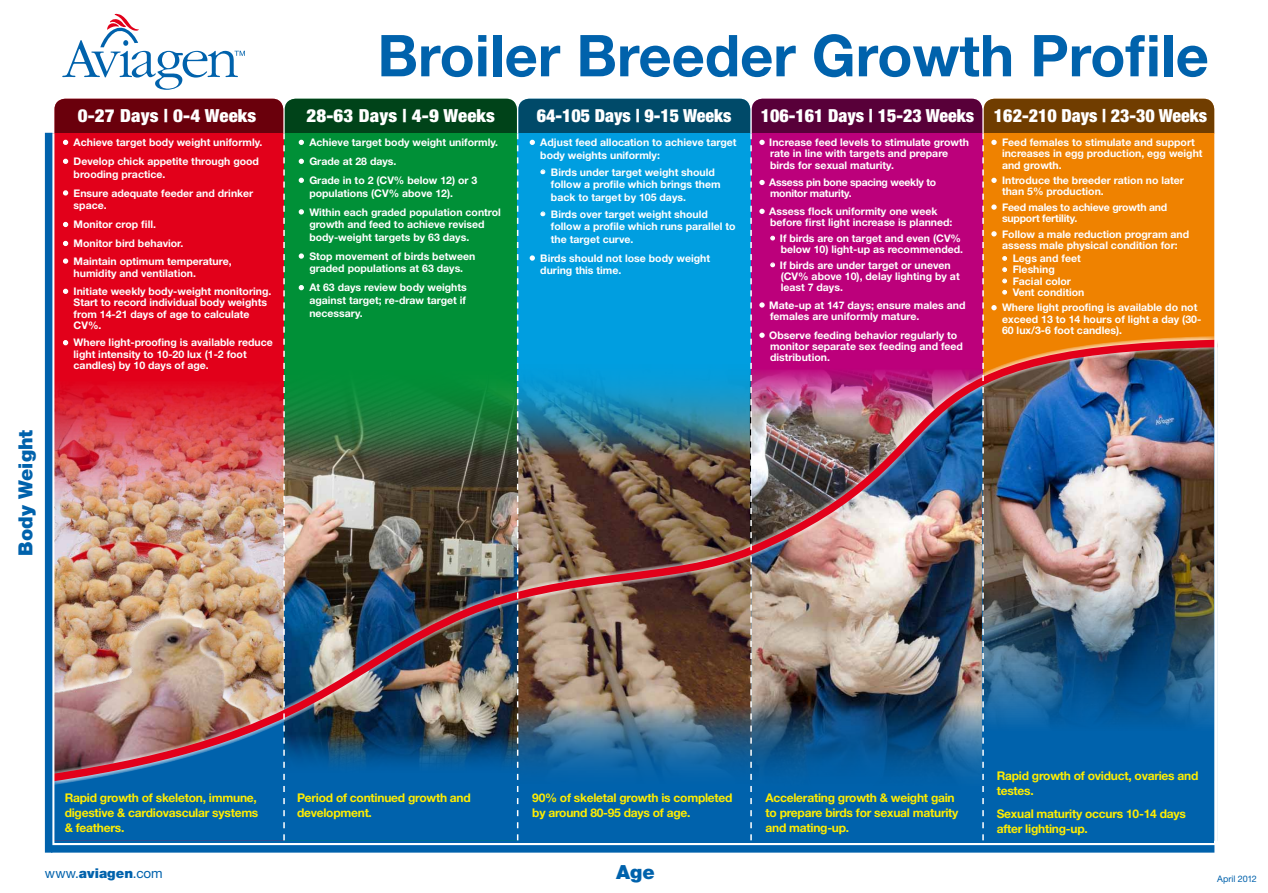
<style>
.page{position:relative;width:1268px;height:893px;background:#fff}
.page>*{position:absolute;margin:0;border:0;box-sizing:border-box;transform-origin:0 0}
.t1{font:700 57.75px "Helvetica Neue";color:#0062ac}
.t2{font:900 19.5px "Helvetica Neue";color:#0062ac}
.t3{font:900 condensed 18px "Helvetica Neue";color:#fff}
.t4{font:900 condensed 18px "Helvetica Neue";color:#fff;scale:1.05 1}
.t5{font:13.5px "Helvetica Neue";letter-spacing:.01em;color:#0062ac}
.t6{font:700 12px/15px "Helvetica Neue";letter-spacing:-.02em;color:#ffed00}
.t7{font:700 10.5px/11.2px "Helvetica Neue";color:#fff}
.t8{font:700 10.5px/11.2px "Helvetica Neue";letter-spacing:-.02em;color:#fff}
.t9{font:9px "Helvetica Neue";letter-spacing:-.01em;color:#0062ac}
.s1{font-weight:900}
</style>
<div class="page">
<div style="left:54px;top:99px;width:229px;height:55px;background:#6a000c;border-radius:11px"></div>
<div style="left:285px;top:99px;width:232px;height:54px;background:#004319;border-radius:11px"></div>
<div style="left:518px;top:99px;width:232px;height:55px;background:#004a69;border-radius:11px"></div>
<div style="left:751px;top:99px;width:231px;height:55px;background:#580039;border-radius:11px"></div>
<div style="left:983px;top:99px;width:230px;height:55px;background:#703d00;border-radius:11px"></div>
<div style="left:53px;top:133px;width:231px;height:707px;background:#e2001a"></div>
<div style="left:284px;top:133px;width:233px;height:708px;background:#009037"></div>
<div style="left:517px;top:133px;width:234px;height:699px;background:#009ee0"></div>
<div style="left:982px;top:133px;width:232px;height:705px;background:#ef8200"></div>
<div style="left:54px;top:786px;width:1159px;height:55px;background:#0062ac"></div>
<svg style="left:62px;top:14px;width:183px;height:76px"></svg>
<svg style="left:63px;top:140px;width:5px;height:5px"></svg>
<svg style="left:63px;top:159px;width:5px;height:5px"></svg>
<svg style="left:63px;top:190px;width:5px;height:6px"></svg>
<svg style="left:63px;top:222px;width:5px;height:5px"></svg>
<svg style="left:63px;top:241px;width:5px;height:5px"></svg>
<svg style="left:63px;top:258px;width:5px;height:6px"></svg>
<svg style="left:63px;top:289px;width:5px;height:5px"></svg>
<svg style="left:298px;top:140px;width:6px;height:5px"></svg>
<svg style="left:298px;top:159px;width:6px;height:5px"></svg>
<svg style="left:298px;top:178px;width:6px;height:5px"></svg>
<svg style="left:298px;top:209px;width:6px;height:5px"></svg>
<svg style="left:298px;top:253px;width:6px;height:6px"></svg>
<svg style="left:298px;top:285px;width:6px;height:5px"></svg>
<svg style="left:991px;top:140px;width:5px;height:5px"></svg>
<svg style="left:991px;top:178px;width:5px;height:5px"></svg>
<svg style="left:991px;top:204px;width:5px;height:6px"></svg>
<svg style="left:991px;top:231px;width:5px;height:5px"></svg>
<svg style="left:1002px;top:268px;width:4px;height:4px"></svg>
<svg style="left:1002px;top:279px;width:4px;height:4px"></svg>
<svg style="left:1002px;top:290px;width:4px;height:4px"></svg>
<svg style="left:991px;top:305px;width:5px;height:5px"></svg>
<svg style="left:529px;top:140px;width:6px;height:5px"></svg>
<svg style="left:529px;top:255px;width:6px;height:6px"></svg>
<img style="left:44px;top:336px;width:1174px;height:450px">
<hr style="left:1213px;top:133px;width:3px;height:728px;background:#fff">
<img style="left:748px;top:133px;width:237px;height:710px">
<svg style="left:517px;top:133px;width:1px;height:710px"></svg>
<hr style="left:51px;top:133px;width:3px;height:728px;background:#fff">
<svg style="left:283px;top:133px;width:2px;height:710px"></svg>
<div style="left:51px;top:845px;width:1163px;height:8px;background:#0062ac"></div>
<div style="left:45px;top:133px;width:7px;height:720px;background:#0062ac"></div>
<h2 class="t2" style="left:14px;top:556px;width:128px;rotate:-90deg">Body Weight</h2>
<h1 class="t1" style="left:377px;top:20px;width:832px">Broiler Breeder Growth Profile</h1>
<h3 class="t4" style="left:78px;top:105px;width:172px">0-27 Days | 0-4 Weeks</h3>
<h3 class="t4" style="left:306px;top:105px;width:181px">28-63 Days | 4-9 Weeks</h3>
<h3 class="t3" style="left:536px;top:105px;width:196px">64-105 Days | 9-15 Weeks</h3>
<h3 class="t3" style="left:760px;top:105px;width:448px">106-161 Days | 15-23 Weeks 162-210 Days | 23-30 Weeks</h3>
<p class="t7" style="left:63px;top:136px;width:201px">• Achieve target body weight uniformly.</p>
<p class="t7" style="left:74px;top:155px;width:187px;line-height:12.6px;text-indent:-11px">• Develop chick appetite through good brooding practice.</p>
<p class="t7" style="left:74px;top:186px;width:181px;line-height:12.6px;text-indent:-11px">• Ensure adequate feeder and drinker space.</p>
<p class="t7" style="left:63px;top:219px;width:95px">• Monitor crop fill.</p>
<p class="t7" style="left:63px;top:238px;width:122px">• Monitor bird behavior.</p>
<p class="t7" style="left:74px;top:255px;width:160px;line-height:12.6px;text-indent:-11px">• Maintain optimum temperature, humidity and ventilation.</p>
<p class="t7" style="left:74px;top:285px;width:199px;text-indent:-11px">• Initiate weekly body-weight monitoring.<br>Start to record individual body weights from 14-21 days of age to calculate<br>CV%.</p>
<p class="t7" style="left:74px;top:337px;width:201px;text-indent:-11px">• Where light-proofing is available reduce light intensity to 10-20 lux (1-2 foot candles) by 10 days of age.</p>
<p class="t7" style="left:298px;top:136px;width:201px">• Achieve target body weight uniformly.</p>
<p class="t7" style="left:298px;top:155px;width:99px">• Grade at 28 days.</p>
<p class="t7" style="left:309px;top:174px;width:169px;line-height:12.6px;text-indent:-11px">• Grade in to 2 (CV% below 12) or 3 populations (CV% above 12).</p>
<p class="t7" style="left:309px;top:205px;width:193px;line-height:12.6px;text-indent:-11px">• Within each graded population control growth and feed to achieve revised body-weight targets by 63 days.</p>
<p class="t7" style="left:298px;top:250px;width:178px;line-height:12.6px;text-align:center">• Stop movement of birds between graded populations at 63 days.</p>
<p class="t7" style="left:309px;top:281px;width:159px;line-height:12.6px;text-align:justify;text-indent:-11px">• At 63 days review body weights against target; re-draw target if necessary.</p>
<p class="t7" style="left:540px;top:136px;width:198px;line-height:12.6px;text-indent:-11px">• Adjust feed allocation to achieve target body weights uniformly:</p>
<p class="t7" style="left:551px;top:165px;width:171px;line-height:12.6px;text-indent:-11px">• Birds under target weight should follow a profile which brings them back to target by 105 days.</p>
<p class="t7" style="left:551px;top:207px;width:186px;line-height:12.6px;text-indent:-11px">• Birds over target weight should follow a profile which runs parallel to the target curve.</p>
<p class="t7" style="left:540px;top:251px;width:171px;line-height:12.6px;text-indent:-11px">• Birds should not lose body weight during this time.</p>
<p class="t7" style="left:770px;top:136px;width:200px;text-indent:-11px">• Increase feed levels to stimulate growth rate in line with targets and prepare birds for sexual maturity.</p>
<p class="t8" style="left:770px;top:177px;width:168px;text-indent:-11px">• Assess pin bone spacing weekly to monitor maturity.</p>
<p class="t7" style="left:770px;top:205px;width:184px;text-indent:-11px">• Assess flock uniformity one week before first light increase is planned:</p>
<p class="t7" style="left:770px;top:232px;width:194px;text-align:right">• If birds are on target and even (CV% below 10) light-up as recommended.</p>
<p class="t7" style="left:780px;top:259px;width:180px;text-indent:-11px">• If birds are under target or uneven (CV% above 10), delay lighting by at least 7 days.</p>
<p class="t7" style="left:770px;top:299px;width:197px;text-indent:-11px">• Mate-up at 147 days; ensure males and females are uniformly mature.</p>
<p class="t7" style="left:770px;top:329px;width:194px;text-indent:-11px">• Observe feeding behavior regularly to monitor separate sex feeding and feed distribution.</p>
<p class="t7" style="left:1001px;top:136px;width:202px;text-indent:-11px">• Feed females to stimulate and support increases in egg production, egg weight and growth.</p>
<p class="t7" style="left:1001px;top:174px;width:183px;text-indent:-11px">• Introduce the breeder ration no later than 5% production.</p>
<p class="t8" style="left:1001px;top:201px;width:167px;text-indent:-11px">• Feed males to achieve growth and support fertility.</p>
<p class="t7" style="left:991px;top:228px;width:199px;text-align:center">• Follow a male reduction program and assess male physical condition for:</p>
<p class="t7" style="left:1001px;top:253px;width:80px">• Legs and feet</p>
<p class="t7" style="left:1001px;top:264px;width:54px">• Fleshing</p>
<p class="t7" style="left:1001px;top:275px;width:70px">• Facial color</p>
<p class="t7" style="left:1001px;top:286px;width:84px">• Vent condition</p>
<p class="t7" style="left:1001px;top:302px;width:201px;text-indent:-11px">• Where light proofing is available do not exceed 13 to 14 hours of light a day (30-<br>60 lux/3-6 foot candles).</p>
<p class="t6" style="left:65px;top:790px;width:195px">Rapid growth of skeleton, immune, digestive &amp; cardiovascular systems &amp; feathers.</p>
<p class="t6" style="left:297px;top:790px;width:175px">Period of continued growth and development.</p>
<p class="t6" style="left:532px;top:790px;width:202px">90% of skeletal growth is completed by around 80-95 days of age.</p>
<p class="t6" style="left:765px;top:790px;width:194px">Accelerating growth &amp; weight gain to prepare birds for sexual maturity and mating-up.</p>
<p class="t6" style="left:996px;top:768px;width:203px">Rapid growth of oviduct, ovaries and testes.</p>
<p class="t6" style="left:996px;top:806px;width:190px">Sexual maturity occurs 10-14 days after lighting-up.</p>
<p class="t5" style="left:45px;top:865px;width:119px">www.<span class="s1">aviagen</span>.com</p>
<h2 class="t2" style="left:616px;top:860px;width:40px">Age</h2>
<p class="t9" style="left:1216px;top:873px;width:41px">April 2012</p>
</div>
